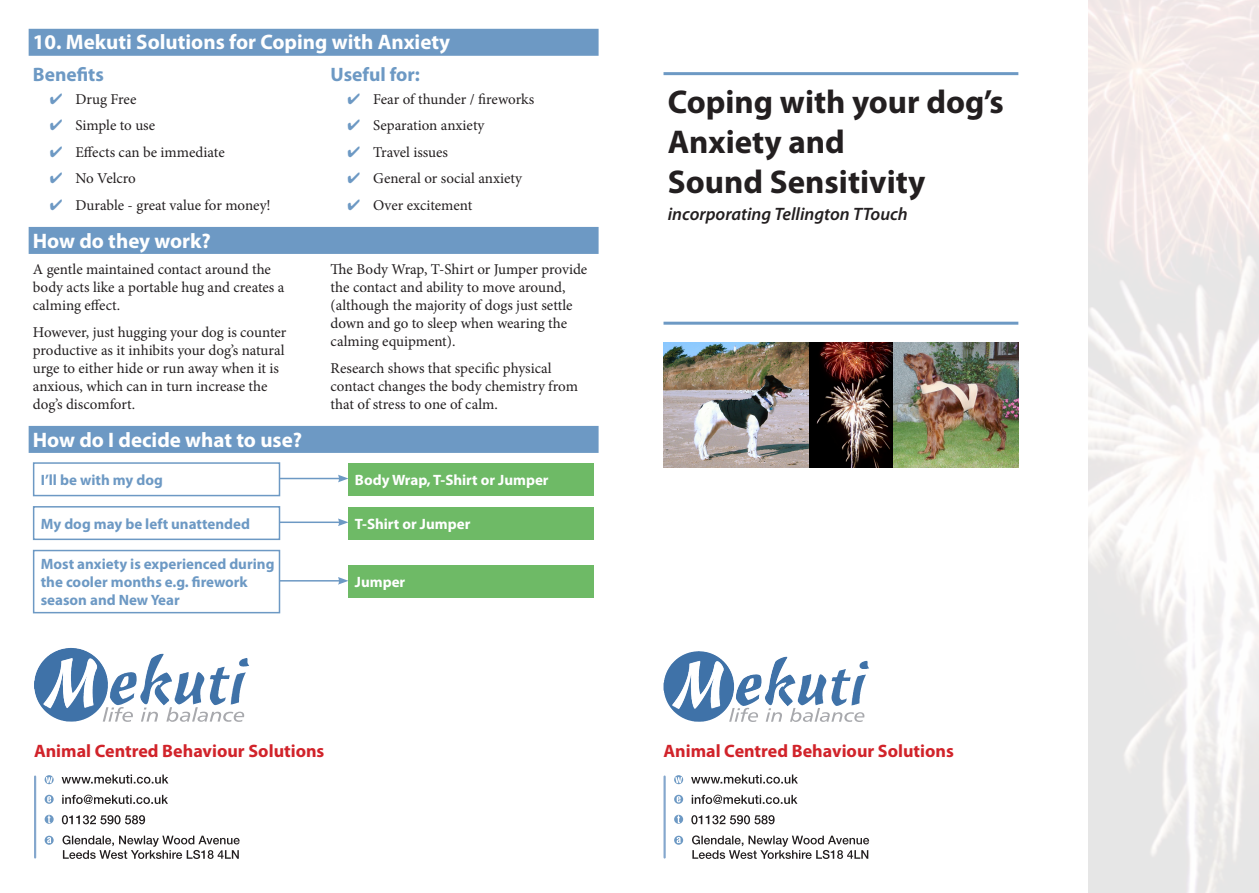
<style>
.page{position:relative;width:1259px;height:893px;background:#fff}
.page>*{position:absolute;margin:0;border:0;box-sizing:border-box;transform-origin:0 0}
.Heading{font:700 33px/39.6px "Myriad Pro";color:#231f20}
.Heading-2{font:700 21px "Myriad Pro";color:#fff}
.Sub_Head{font:700 19.5px "Myriad Pro";color:#6d99c4}
.Heading-3{font:700 18px "Myriad Pro";color:#d1232a}
.Heading-4{font:italic 600 18px "Myriad Pro";color:#231f20}
.Text_01{font:15px/18px "Minion Pro";color:#231f20}
.BulleText{font:15px "Minion Pro";color:#231f20}
.t1{font:700 15px/18px "Myriad Pro";color:#6d99c4}
.t2{font:700 15px "Myriad Pro";color:#fff}
.s1{color:#6d99c4}
</style>
<div class="page">
<img style="left:663px;top:651px;width:34px;height:51px">
<svg style="left:729px;top:708px;width:135px;height:14px"></svg>
<hr style="left:663px;top:776px;width:2px;height:81px;background:#84a7cd">
<svg style="left:674px;top:775px;width:9px;height:9px"></svg>
<svg style="left:675px;top:777px;width:7px;height:6px"></svg>
<svg style="left:674px;top:795px;width:9px;height:9px"></svg>
<svg style="left:676px;top:796px;width:4px;height:6px"></svg>
<div style="left:674px;top:815px;width:9px;height:9px;background:#6d99c4;border-radius:50%"></div>
<svg style="left:677px;top:815px;width:3px;height:8px"></svg>
<svg style="left:691px;top:774px;width:107px;height:10px"></svg>
<svg style="left:691px;top:795px;width:106px;height:9px"></svg>
<svg style="left:691px;top:815px;width:83px;height:9px"></svg>
<svg style="left:692px;top:835px;width:177px;height:24px"></svg>
<svg style="left:674px;top:836px;width:9px;height:9px"></svg>
<svg style="left:676px;top:837px;width:4px;height:6px"></svg>
<hr style="left:663px;top:72px;width:355px;height:3px;background:#6d99c4">
<hr style="left:663px;top:322px;width:355px;height:3px;background:#6d99c4">
<img style="left:663px;top:343px;width:355px;height:125px">
<img style="left:34px;top:648px;width:36px;height:51px">
<svg style="left:103px;top:707px;width:141px;height:15px"></svg>
<hr style="left:34px;top:776px;width:2px;height:81px;background:#84a7cd">
<svg style="left:45px;top:775px;width:9px;height:9px"></svg>
<svg style="left:46px;top:777px;width:7px;height:6px"></svg>
<svg style="left:45px;top:795px;width:9px;height:9px"></svg>
<svg style="left:47px;top:796px;width:4px;height:6px"></svg>
<div style="left:45px;top:815px;width:9px;height:9px;background:#6d99c4;border-radius:50%"></div>
<svg style="left:48px;top:815px;width:3px;height:8px"></svg>
<svg style="left:62px;top:774px;width:106px;height:10px"></svg>
<svg style="left:62px;top:795px;width:106px;height:9px"></svg>
<svg style="left:62px;top:815px;width:83px;height:9px"></svg>
<svg style="left:62px;top:835px;width:178px;height:24px"></svg>
<svg style="left:45px;top:836px;width:9px;height:9px"></svg>
<svg style="left:47px;top:837px;width:4px;height:6px"></svg>
<div style="left:29px;top:29px;width:569px;height:27px;background:#6d99c4"></div>
<div style="left:29px;top:227px;width:569px;height:27px;background:#6d99c4"></div>
<div style="left:29px;top:426px;width:569px;height:27px;background:#6d99c4"></div>
<div style="left:33px;top:462px;width:247px;height:34px;border:2px solid #6d99c4"></div>
<div style="left:33px;top:506px;width:247px;height:34px;border:2px solid #6d99c4"></div>
<div style="left:33px;top:550px;width:247px;height:63px;border:2px solid #6d99c4"></div>
<div style="left:348px;top:463px;width:246px;height:33px;background:#6eba66"></div>
<div style="left:348px;top:507px;width:246px;height:32px;background:#6eba66"></div>
<div style="left:348px;top:565px;width:246px;height:33px;background:#6eba66"></div>
<hr style="left:280px;top:478px;width:60px;height:1px;background:#6d99c4">
<svg style="left:338px;top:475px;width:10px;height:7px"></svg>
<hr style="left:280px;top:521px;width:60px;height:2px;background:#6d99c4">
<svg style="left:338px;top:518px;width:10px;height:8px"></svg>
<hr style="left:280px;top:580px;width:60px;height:2px;background:#6d99c4">
<svg style="left:338px;top:577px;width:10px;height:8px"></svg>
<p class="Heading-2" style="left:33px;top:29px;width:419px">10. Mekuti Solutions for Coping with Anxiety</p>
<p class="Sub_Head" style="left:33px;top:62px;width:72px">Benefits</p>
<p class="BulleText" style="left:50px;top:89px;width:88px"><span class="s1">✔</span> Drug Free</p>
<p class="BulleText" style="left:50px;top:115px;width:107px"><span class="s1">✔</span> Simple to use</p>
<p class="BulleText" style="left:50px;top:142px;width:176px"><span class="s1">✔</span> Effects can be immediate</p>
<p class="BulleText" style="left:50px;top:168px;width:87px"><span class="s1">✔</span> No Velcro</p>
<p class="BulleText" style="left:50px;top:195px;width:222px"><span class="s1">✔</span> Durable - great value for money!</p>
<p class="Sub_Head" style="left:331px;top:62px;width:91px">Useful for:</p>
<p class="BulleText" style="left:348px;top:89px;width:188px"><span class="s1">✔</span> Fear of thunder / fireworks</p>
<p class="BulleText" style="left:348px;top:115px;width:138px"><span class="s1">✔</span> Separation anxiety</p>
<p class="BulleText" style="left:348px;top:142px;width:102px"><span class="s1">✔</span> Travel issues</p>
<p class="BulleText" style="left:348px;top:168px;width:176px"><span class="s1">✔</span> General or social anxiety</p>
<p class="BulleText" style="left:348px;top:195px;width:126px"><span class="s1">✔</span> Over excitement</p>
<p class="Heading-2" style="left:33px;top:227px;width:179px">How do they work?</p>
<p class="Text_01" style="left:33px;top:260px;width:253px">A gentle maintained contact around the body acts like a portable hug and creates a calming effect.</p>
<p class="Text_01" style="left:33px;top:323px;width:255px">However, just hugging your dog is counter productive as it inhibits your dog’s natural urge to either hide or run away when it is anxious, which can in turn increase the dog’s discomfort.</p>
<p class="Heading-2" style="left:33px;top:426px;width:271px">How do I decide what to use?</p>
<p class="t1" style="left:41px;top:470px;width:124px">I’ll be with my dog</p>
<p class="t1" style="left:41px;top:514px;width:211px">My dog may be left unattended</p>
<p class="t1" style="left:41px;top:555px;width:235px">Most anxiety is experienced during the cooler months e.g. firework season and New Year</p>
<p class="Text_01" style="left:331px;top:260px;width:258px">The Body Wrap, T-Shirt or Jumper provide the contact and ability to move around, (although the majority of dogs just settle down and go to sleep when wearing the calming equipment).</p>
<p class="Text_01" style="left:331px;top:359px;width:249px">Research shows that specific physical contact changes the body chemistry from that of stress to one of calm.</p>
<p class="t2" style="left:355px;top:470px;width:195px">Body Wrap, T-Shirt or Jumper</p>
<p class="t2" style="left:355px;top:514px;width:117px">T-Shirt or Jumper</p>
<p class="t2" style="left:355px;top:572px;width:52px">Jumper</p>
<p class="Heading-3" style="left:34px;top:740px;width:292px">Animal Centred Behaviour Solutions</p>
<p class="Heading" style="left:668px;top:81px;width:337px">Coping with your dog’s<br>Anxiety and<br>Sound Sensitivity</p>
<p class="Heading-4" style="left:668px;top:202px;width:242px">incorporating Tellington TTouch</p>
<p class="Heading-3" style="left:663px;top:740px;width:292px">Animal Centred Behaviour Solutions</p>
</div>
